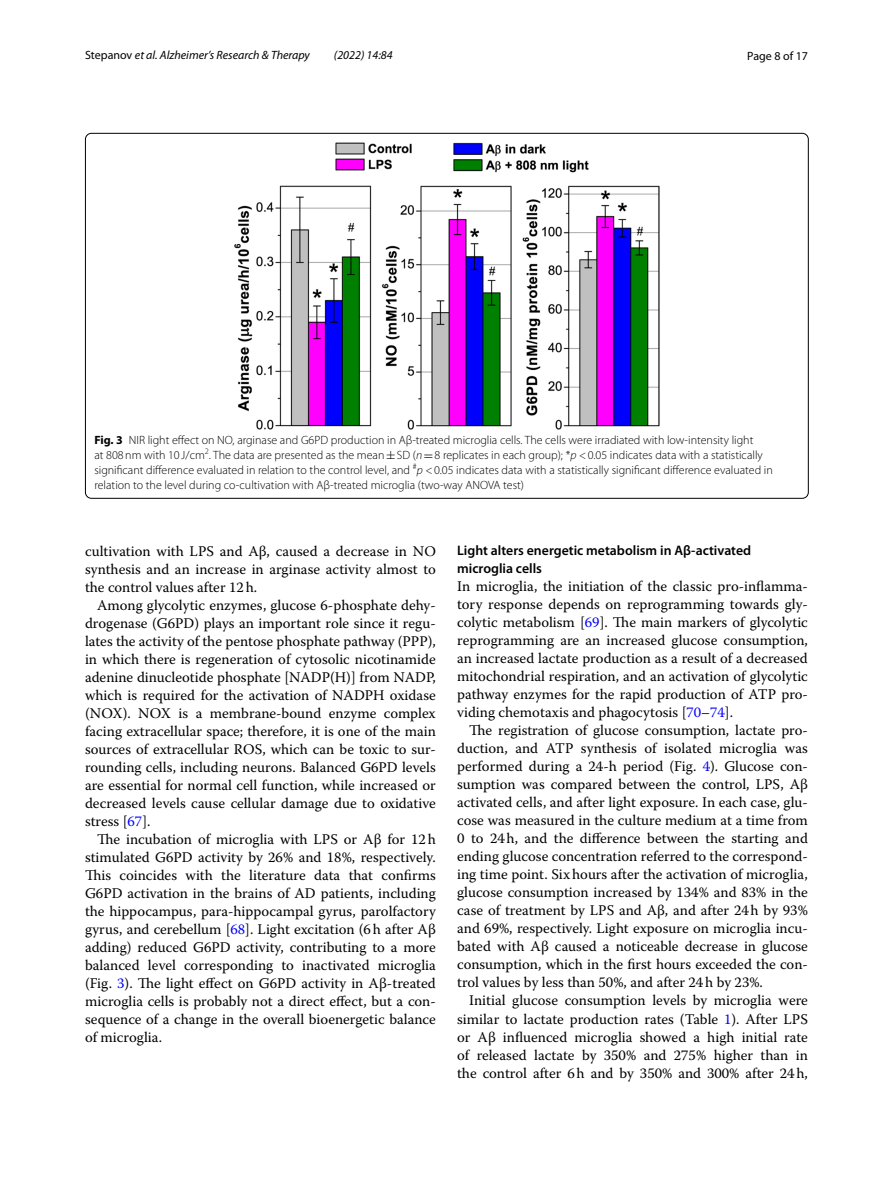
<style>
.page{position:relative;width:893px;height:1187px;background:#fff}
.page>*{position:absolute;margin:0;border:0;box-sizing:border-box;transform-origin:0 0}
.t1{font:14.7px/18px "Warnock Pro";color:#000;text-align:justify}
.t2{font:600 13.8px/18px "Myriad Pro";color:#000}
.t3{font:300 12px/15px "Myriad Pro";color:#000}
.t4{font:italic 12px "Myriad Pro";color:#000}
.t5{font:12px "Myriad Pro";color:#000}
.s1{font-style:normal}
.s2{font-weight:700}
.s3{font-family:"MTSY";font-weight:400}
.s4{font-style:italic}
.s5{color:#00f}
</style>
<div class="page">
<img style="left:234px;top:142px;width:425px;height:287px">
<p class="t4" style="left:85px;top:48px;width:226px"><span class="s1">Stepanov</span> et al. Alzheimer’s Research &amp; Therapy</p>
<p class="t4" style="left:334px;top:48px;width:60px">(2022) 14:84</p>
<p class="t5" style="left:747px;top:48px;width:62px">Page 8 of 17</p>
<p class="t3" style="left:94px;top:433px;width:680px"><span class="s2">Fig. 3</span> NIR light effect on NO, arginase and G6PD production in Aβ-treated microglia cells. The cells were irradiated with low-intensity light<br>at 808nm with 10 J/cm<sup>2</sup>. The data are presented as the mean<span class="s3">±</span>SD (<span class="s4">n</span><span class="s3">=</span>8 replicates in each group); *<span class="s4">p</span> &lt;0.05 indicates data with a statistically significant difference evaluated in relation to the control level, and <sup>#</sup><span class="s4">p</span> &lt;0.05 indicates data with a statistically significant difference evaluated in relation to the level during co-cultivation with Aβ-treated microglia (two-way ANOVA test)</p>
<p class="t1" style="left:85px;top:541px;width:352px">cultivation with LPS and Aβ, caused a decrease in NO synthesis and an increase in arginase activity almost to the control values after 12h.</p>
<p class="t1" style="left:85px;top:595px;width:352px;text-indent:12px">Among glycolytic enzymes, glucose 6-phosphate dehy&shy;drogenase (G6PD) plays an important role since it regu&shy;lates the activity of the pentose phosphate pathway (PPP), in which there is regeneration of cytosolic nicotinamide adenine dinucleotide phosphate [NADP(H)] from NADP, which is required for the activation of NADPH oxidase (NOX). NOX is a membrane-bound enzyme complex facing extracellular space; therefore, it is one of the main sources of extracellular ROS, which can be toxic to sur&shy;rounding cells, including neurons. Balanced G6PD levels are essential for normal cell function, while increased or decreased levels cause cellular damage due to oxidative stress [<span class="s5">67</span>].</p>
<p class="t1" style="left:85px;top:829px;width:352px;text-indent:12px">The incubation of microglia with LPS or Aβ for 12h stimulated G6PD activity by 26% and 18%, respectively.<br>This coincides with the literature data that confirms G6PD activation in the brains of AD patients, including the hippocampus, para-hippocampal gyrus, parolfactory gyrus, and cerebellum [<span class="s5">68</span>]. Light excitation (6h after Aβ adding) reduced G6PD activity, contributing to a more balanced level corresponding to inactivated microglia (Fig. <span class="s5">3</span>). The light effect on G6PD activity in Aβ-treated microglia cells is probably not a direct effect, but a con&shy;sequence of a change in the overall bioenergetic balance of microglia.</p>
<p class="t2" style="left:457px;top:541px;width:296px">Light alters energetic metabolism in Aβ‑activated microglia cells</p>
<p class="t1" style="left:457px;top:577px;width:352px">In microglia, the initiation of the classic pro-inflamma&shy;tory response depends on reprogramming towards gly&shy;colytic metabolism [<span class="s5">69</span>]. The main markers of glycolytic reprogramming are an increased glucose consumption, an increased lactate production as a result of a decreased mitochondrial respiration, and an activation of glycolytic pathway enzymes for the rapid production of ATP pro&shy;viding chemotaxis and phagocytosis [<span class="s5">70</span>–<span class="s5">74</span>].</p>
<p class="t1" style="left:457px;top:721px;width:352px;text-indent:12px">The registration of glucose consumption, lactate pro&shy;duction, and ATP synthesis of isolated microglia was performed during a 24-h period (Fig. <span class="s5">4</span>). Glucose con&shy;sumption was compared between the control, LPS, Aβ activated cells, and after light exposure. In each case, glu&shy;cose was measured in the culture medium at a time from 0 to 24h, and the difference between the starting and ending glucose concentration referred to the correspond&shy;ing time point. Sixhours after the activation of microglia, glucose consumption increased by 134% and 83% in the case of treatment by LPS and Aβ, and after 24h by 93% and 69%, respectively. Light exposure on microglia incu&shy;bated with Aβ caused a noticeable decrease in glucose consumption, which in the first hours exceeded the con&shy;trol values by less than 50%, and after 24h by 23%.</p>
<p class="t1" style="left:457px;top:991px;width:352px;text-indent:12px">Initial glucose consumption levels by microglia were similar to lactate production rates (Table <span class="s5">1</span>). After LPS or Aβ influenced microglia showed a high initial rate of released lactate by 350% and 275% higher than in the control after 6h and by 350% and 300% after 24h,</p>
</div>
